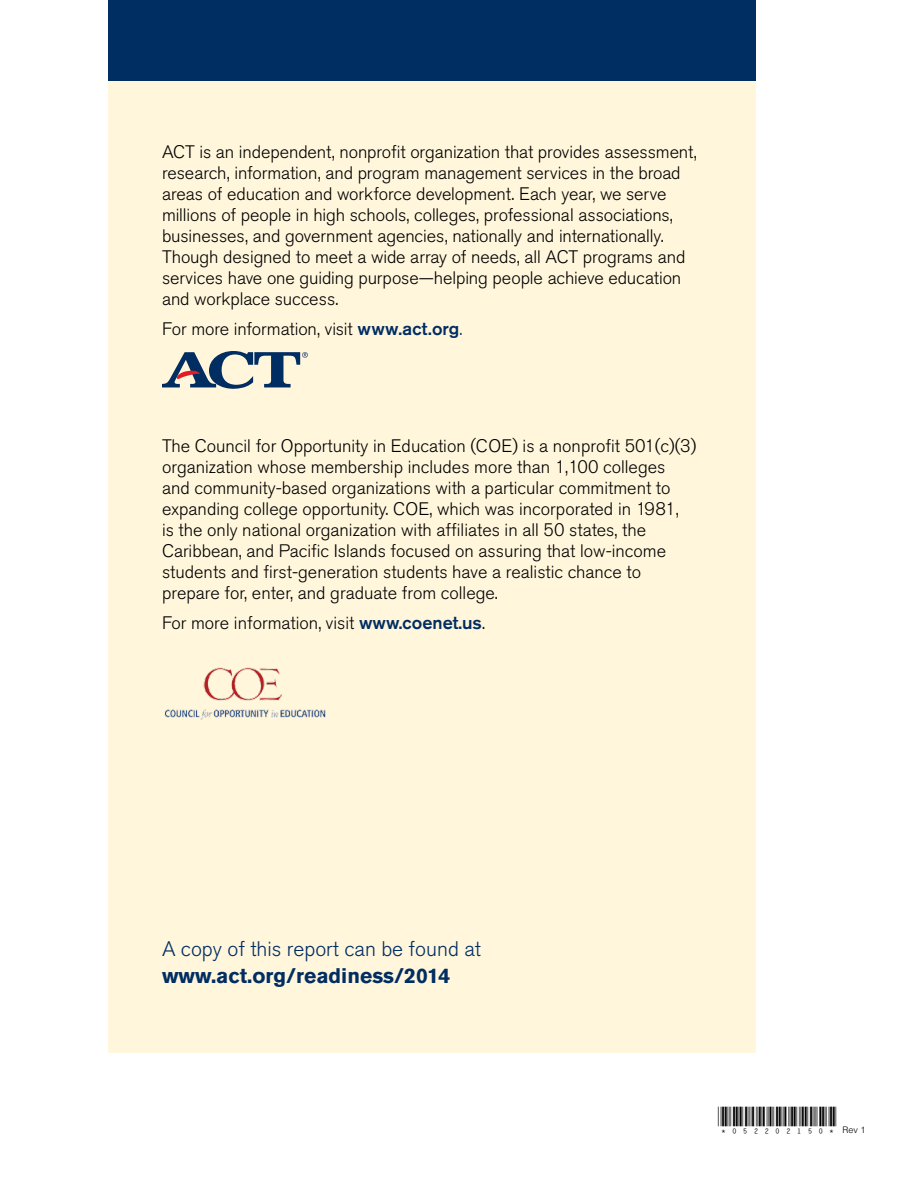
<style>
.page{position:relative;width:918px;height:1188px;background:#fff}
.page>*{position:absolute;margin:0;border:0;box-sizing:border-box;transform-origin:0 0}
.t1{font:27px "New 4";color:#000}
.t2{font:300 21px "Akzidenz Grotesk Std";color:#002d62}
.t3{font:700 21px "Akzidenz Grotesk Std";color:#002d62}
.t4{font:300 18px/21px "Akzidenz Grotesk Std";color:#000}
.t5{font:300 9px "Helvetica LT Std";color:#000}
.s1{font-weight:500;color:#002d62}
.s2{color:#002d62}
</style>
<div class="page">
<div style="left:108px;top:81px;width:648px;height:972px;background:#fff6dc"></div>
<div style="left:108px;top:0;width:648px;height:81px;background:#002d62"></div>
<svg style="left:162px;top:351px;width:146px;height:38px"></svg>
<img style="left:164px;top:667px;width:162px;height:53px">
<p class="t4" style="left:162px;top:141px;width:536px">ACT is an independent, nonprofit organization that provides assessment, research, information, and program management services in the broad areas of education and workforce development. Each year, we serve millions of people in high schools, colleges, professional associations, businesses, and government agencies, nationally and internationally.<br>Though designed to meet a wide array of needs, all ACT programs and services have one guiding purpose—helping people achieve education and workplace success.</p>
<p class="t4" style="left:162px;top:318px;width:302px">For more information, visit <span class="s1">www.act.org</span><span class="s2">.</span></p>
<p class="t4" style="left:162px;top:435px;width:536px">The Council for Opportunity in Education (COE) is a nonprofit 501(c)(3) organization whose membership includes more than 1,100 colleges and community-based organizations with a particular commitment to expanding college opportunity. COE, which was incorporated in 1981,<br>is the only national organization with affiliates in all 50 states, the Caribbean, and Pacific Islands focused on assuring that low-income students and first-generation students have a realistic chance to prepare for, enter, and graduate from college.</p>
<p class="t4" style="left:162px;top:612px;width:325px">For more information, visit <span class="s1">www.coenet.us</span>.</p>
<p class="t2" style="left:162px;top:936px;width:321px">A copy of this report can be found at</p>
<p class="t3" style="left:162px;top:963px;width:290px">www.act.org/readiness/2014</p>
<h1 class="t1" style="left:718px;top:1107px;width:120px">*052202150*</h1>
<p class="t5" style="left:842px;top:1124px;width:25px">Rev 1</p>
</div>
